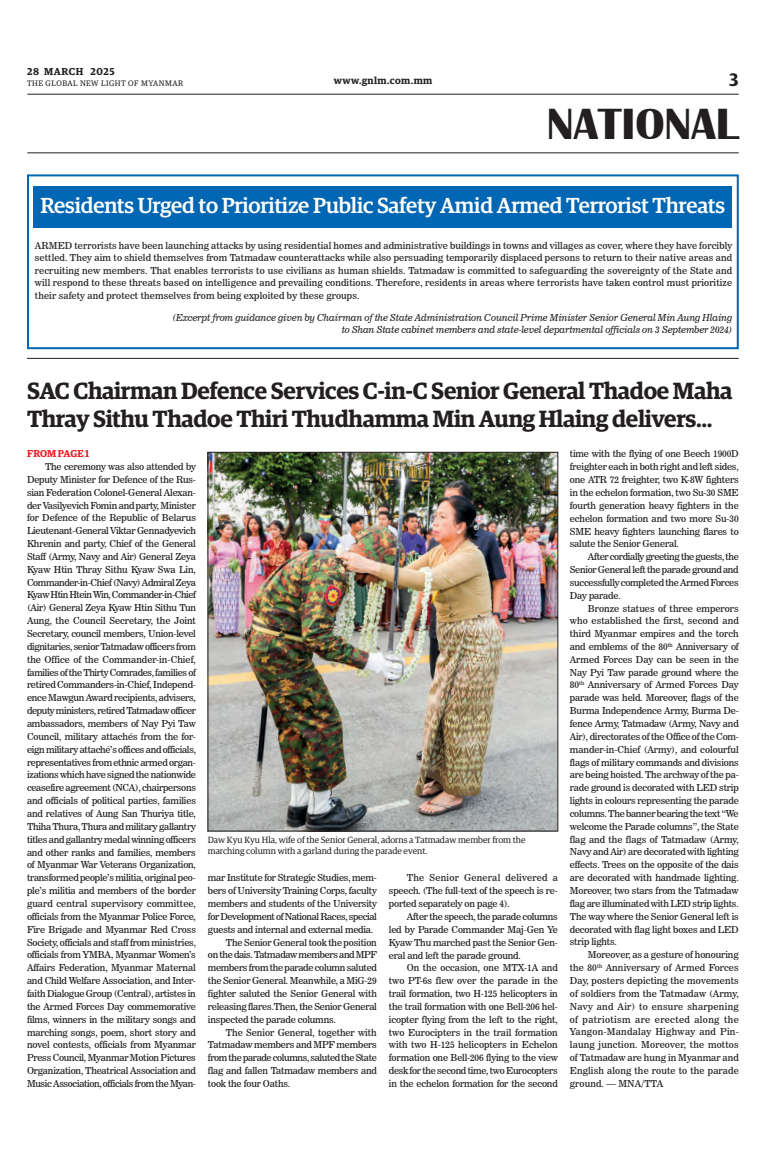
<style>
.page{position:relative;width:773px;height:1152px;background:#fff}
.page>*{position:absolute;margin:0;border:0;box-sizing:border-box;transform-origin:0 0}
.t1{font:700 45px "Britannic";color:#231f20}
.Brief_Head{font:600 23.5px/28.2px "Guardian Egyp";letter-spacing:-.015em;color:#231f20}
.Brief_Head-2{font:500 21.8px "Guardian Egyp";letter-spacing:-.01em;color:#fff}
.t2{font:600 18px "Guardian Egyp";color:#231f20}
.t3{font:600 10px "Guardian Egyp";letter-spacing:.05em;color:#231f20}
.Spill_Style{font:600 10px "Guardian Egyp";letter-spacing:-.005em;color:#ee1d23}
._2nd_Body{font:9.5px/12.9px "News 706 BT Roman C";letter-spacing:-.015em;color:#231f20;text-align:justify}
._2nd_Body-2{font:9.5px/12.5px "News 706 BT Italic C";letter-spacing:-.01em;color:#231f20;text-align:right}
.t4{font:9px/10.8px "Guardian Egyp";color:#231f20}
.t5{font:8px "Guardian Egyp";letter-spacing:.06em;color:#231f20}
</style>
<div class="page">
<hr style="left:27px;top:94px;width:711px;height:1px;background:#231f20">
<hr style="left:27px;top:153px;width:711px;height:1px;background:#231f20">
<div style="left:27px;top:174px;width:711px;height:175px;border:2px solid #0166b3"></div>
<div style="left:33px;top:187px;width:699px;height:41px;background:#0166b3"></div>
<hr style="left:27px;top:358px;width:711px;height:1px;background:#231f20">
<img style="left:210px;top:454px;width:346px;height:375px">
<div style="left:208px;top:452px;width:350px;height:379px;border:1px solid #231f20"></div>
<p class="t3" style="left:27px;top:64px;width:89px">28 MARCH 2025</p>
<p class="t5" style="left:27px;top:78px;width:158px">THE GLOBAL NEW LIGHT OF MYANMAR</p>
<p class="t3" style="left:334px;top:73px;width:100px">www.gnlm.com.mm</p>
<h3 class="t2" style="left:729px;top:67px;width:11px">3</h3>
<h1 class="t1" style="left:547px;top:98px;width:193px">NATIONAL</h1>
<p class="Brief_Head-2" style="left:41px;top:190px;width:686px">Residents Urged to Prioritize Public Safety Amid Armed Terrorist Threats</p>
<p class="_2nd_Body" style="left:35px;top:239px;width:698px;line-height:12.5px">ARMED terrorists have been launching attacks by using residential homes and administrative buildings in towns and villages as cover, where they have forcibly settled. They aim to shield themselves from Tatmadaw counterattacks while also persuading temporarily displaced persons to return to their native areas and recruiting new members. That enables terrorists to use civilians as human shields. Tatmadaw is committed to safeguarding the sovereignty of the State and will respond to these threats based on intelligence and prevailing conditions. Therefore, residents in areas where terrorists have taken control must prioritize their safety and protect themselves from being exploited by these groups.</p>
<p class="_2nd_Body-2" style="left:172px;top:311px;width:561px">(Excerpt from guidance given by Chairman of the State Administration Council Prime Minister Senior General Min Aung Hlaing to Shan State cabinet members and state-level departmental officials on 3 September 2024)</p>
<p class="Brief_Head" style="left:27px;top:374px;width:707px">SAC Chairman Defence Services C-in-C Senior General Thadoe Maha<br>Thray Sithu Thadoe Thiri Thudhamma Min Aung Hlaing delivers...</p>
<p class="Spill_Style" style="left:27px;top:446px;width:64px">FROM PAGE 1</p>
<p class="_2nd_Body" style="left:27px;top:460px;width:170px;text-indent:18px">The ceremony was also attended by Deputy Minister for Defence of the Rus&shy;sian Federation Colonel-General Alexan&shy;der Vasilyevich Fomin and party, Minister for Defence of the Republic of Belarus Lieutenant-General Viktar Gennadyevich Khrenin and party, Chief of the General Staff (Army, Navy and Air) General Zeya Kyaw Htin Thray Sithu Kyaw Swa Lin, Commander-in-Chief (Navy) Admiral Zeya Kyaw Htin Htein Win, Commander-in-Chief (Air) General Zeya Kyaw Htin Sithu Tun Aung, the Council Secretary, the Joint Secretary, council members, Union-level dignitaries, senior Tatmadaw officers from the Office of the Commander-in-Chief, families of the Thirty Comrades, families of retired Commanders-in-Chief, Independ&shy;ence Mawgun Award recipients, advisers, deputy ministers, retired Tatmadaw officer ambassadors, members of Nay Pyi Taw Council, military attachés from the for&shy;eign military attaché’s offices and officials, representatives from ethnic armed organ&shy;izations which have signed the nationwide ceasefire agreement (NCA), chairpersons and officials of political parties, families and relatives of Aung San Thuriya title, Thiha Thura, Thura and military gallantry titles and gallantry medal winning officers and other ranks and families, members of Myanmar War Veterans Organization, transformed people’s militia, original peo&shy;ple’s militia and members of the border guard central supervisory committee, officials from the Myanmar Police Force, Fire Brigade and Myanmar Red Cross Society, officials and staff from ministries, officials from YMBA, Myanmar Women’s Affairs Federation, Myanmar Maternal and Child Welfare Association, and Inter&shy;faith Dialogue Group (Central), artistes in the Armed Forces Day commemorative films, winners in the military songs and marching songs, poem, short story and novel contests, officials from Myanmar Press Council, Myanmar Motion Pictures Organization, Theatrical Association and Music Association, officials from the Myan-</p>
<p class="_2nd_Body" style="left:570px;top:448px;width:170px">time with the flying of one Beech 1900D freighter each in both right and left sides, one ATR 72 freighter, two K-8W fighters in the echelon formation, two Su-30 SME fourth generation heavy fighters in the echelon formation and two more Su-30<br>SME heavy fighters launching flares to salute the Senior General.</p>
<p class="_2nd_Body" style="left:570px;top:550px;width:170px;text-indent:18px">After cordially greeting the guests, the Senior General left the parade ground and successfully completed the Armed Forces Day parade.</p>
<p class="_2nd_Body" style="left:570px;top:602px;width:170px;text-indent:18px">Bronze statues of three emperors who established the first, second and third Myanmar empires and the torch and emblems of the 80<sup>th</sup> Anniversary of Armed Forces Day can be seen in the Nay Pyi Taw parade ground where the 80<sup>th</sup> Anniversary of Armed Forces Day parade was held. Moreover, flags of the Burma Independence Army, Burma De&shy;fence Army, Tatmadaw (Army, Navy and Air), directorates of the Office of the Com&shy;mander-in-Chief (Army), and colourful flags of military commands and divisions are being hoisted. The archway of the pa&shy;rade ground is decorated with LED strip lights in colours representing the parade columns. The banner bearing the text “We welcome the Parade columns”, the State flag and the flags of Tatmadaw (Army, Navy and Air) are decorated with lighting effects. Trees on the opposite of the dais are decorated with handmade lighting.<br>Moreover, two stars from the Tatmadaw flag are illuminated with LED strip lights.<br>The way where the Senior General left is decorated with flag light boxes and LED strip lights.</p>
<p class="_2nd_Body" style="left:570px;top:948px;width:170px;text-indent:18px">Moreover, as a gesture of honouring the 80<sup>th</sup> Anniversary of Armed Forces Day, posters depicting the movements of soldiers from the Tatmadaw (Army, Navy and Air) to ensure sharpening of patriotism are erected along the Yangon-Mandalay Highway and Pin&shy;laung junction. Moreover, the mottos of Tatmadaw are hung in Myanmar and English along the route to the parade ground. — MNA/TTA</p>
<p class="t4" style="left:208px;top:834px;width:319px">Daw Kyu Kyu Hla, wife of the Senior General, adorns a Tatmadaw member from the marching column with a garland during the parade event.</p>
<p class="_2nd_Body" style="left:208px;top:871px;width:170px">mar Institute for Strategic Studies, mem&shy;bers of University Training Corps, faculty members and students of the University for Development of National Races, special guests and internal and external media.</p>
<p class="_2nd_Body" style="left:208px;top:936px;width:170px;text-indent:18px">The Senior General took the position on the dais. Tatmadaw members and MPF members from the parade column saluted the Senior General. Meanwhile, a MiG-29 fighter saluted the Senior General with releasing flares.Then, the Senior General inspected the parade columns.</p>
<p class="_2nd_Body" style="left:208px;top:1026px;width:170px;text-indent:18px">The Senior General, together with Tatmadaw members and MPF members from the parade columns, saluted the State flag and fallen Tatmadaw members and took the four Oaths.</p>
<p class="_2nd_Body" style="left:389px;top:871px;width:170px;text-indent:18px">The Senior General delivered a speech. (The full-text of the speech is re&shy;ported separately on page 4).</p>
<p class="_2nd_Body" style="left:389px;top:910px;width:170px;text-indent:18px">After the speech, the parade columns led by Parade Commander Maj-Gen Ye Kyaw Thu marched past the Senior Gen&shy;eral and left the parade ground.</p>
<p class="_2nd_Body" style="left:389px;top:961px;width:170px;text-indent:18px">On the occasion, one MTX-1A and two PT-6s flew over the parade in the trail formation, two H-125 helicopters in the trail formation with one Bell-206 hel&shy;icopter flying from the left to the right, two Eurocipters in the trail formation with two H-125 helicopters in Echelon formation one Bell-206 flying to the view desk for the second time, two Eurocopters in the echelon formation for the second</p>
</div>
